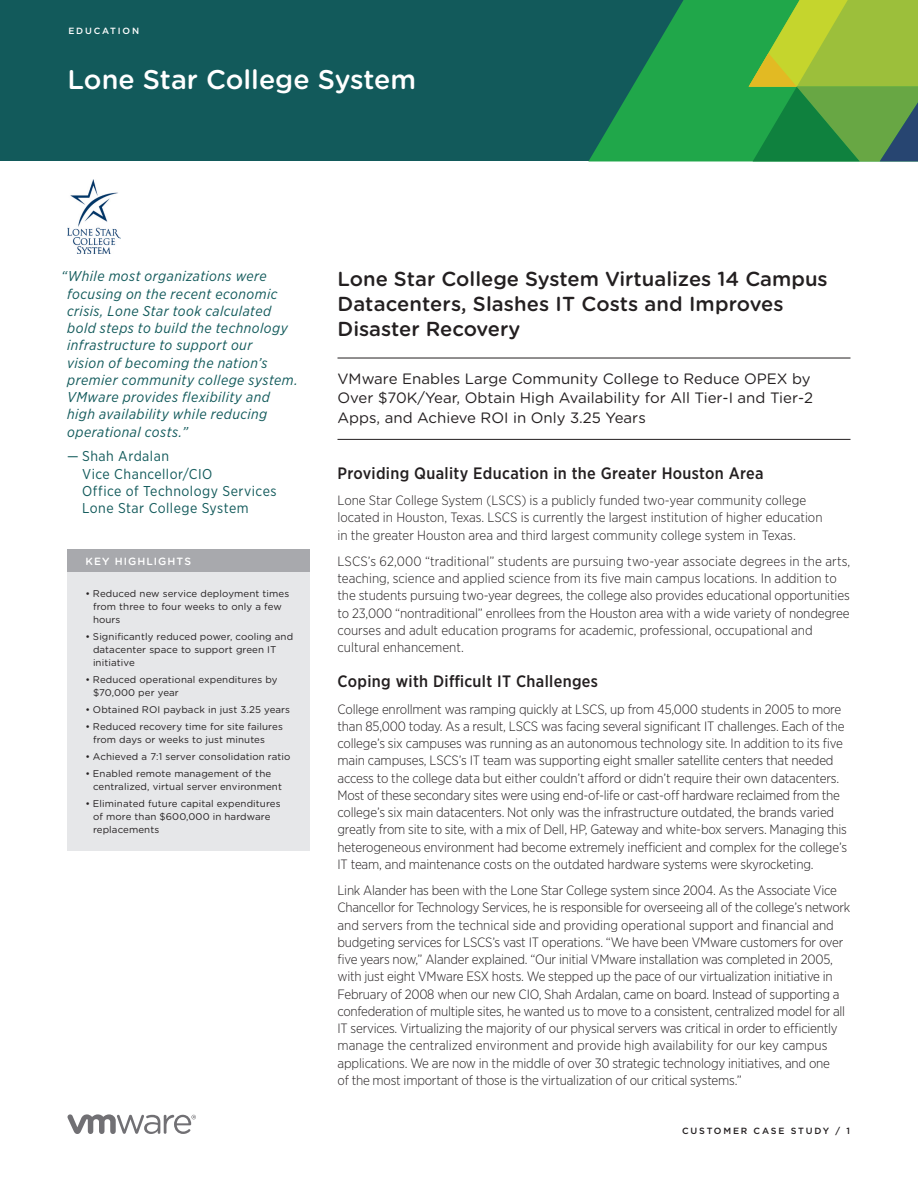
<style>
.page{position:relative;width:918px;height:1188px;background:#fff}
.page>*{position:absolute;margin:0;border:0;box-sizing:border-box;transform-origin:0 0}
.t1{font:500 27px "Gotham Rounded";color:#fff}
._2_Case_Main_Body_He{font:500 20.25px/24.8px "Gotham Rounded";color:#231f20}
._4a_Subhead_1{font:500 16.5px "Gotham Narrow";letter-spacing:.02em;color:#231f20}
._1b_Case_Exec_Summar{font:15px/19.5px "Gotham Rounded";color:#231f20}
._6a_Snap_Pullquote_b{font:italic 14.25px/17.2px "Gotham Narrow";letter-spacing:.03em;color:#125a5b}
._6b_Snap_Pullquote_a{font:14.25px/17.2px "Gotham Narrow";letter-spacing:.035em;color:#125a5b}
._5a_Body{font:300 13.5px/17.2px "Gotham Narrow";letter-spacing:-.015em;color:#231f20}
._3a_KeyHi_Head{font:500 10.5px "Gotham Rounded";letter-spacing:.1em;color:#fff}
._3d_KeyHi_Body_w__bu{font:9.75px/12.8px "Gotham Rounded";letter-spacing:.01em;color:#231f20}
.Folio{font:500 9px "Gotham";letter-spacing:.2em;color:#231f20}
.Industry{font:500 9px "Gotham";letter-spacing:.2em;color:#fff}
</style>
<div class="page">
<div style="left:0;top:0;width:918px;height:161px;background:#125a5b"></div>
<svg style="left:589px;top:0;width:160px;height:161px;fill:#20a74a"></svg>
<svg style="left:749px;top:0;width:169px;height:161px;background:#6cab3f"></svg>
<svg style="left:68px;top:1114px;width:128px;height:20px"></svg>
<hr style="left:338px;top:358px;width:512px;height:1px;background:#231f20">
<hr style="left:338px;top:439px;width:512px;height:1px;background:#231f20">
<div style="left:68px;top:572px;width:242px;height:279px;background:#e6e7e9"></div>
<div style="left:68px;top:549px;width:242px;height:23px;background:#a8a9ad"></div>
<img style="left:67px;top:180px;width:53px;height:74px">
<p class="Industry" style="left:68px;top:25px;width:72px">EDUCATION</p>
<p class="t1" style="left:68px;top:60px;width:350px">Lone Star College System</p>
<p class="_6a_Snap_Pullquote_b" style="left:67px;top:267px;width:232px;text-indent:-6px">“While most organizations were focusing on the recent economic crisis, Lone Star took calculated bold steps to build the technology infrastructure to support our<br>vision of becoming the nation’s premier community college system.<br>VMware provides flexibility and high availability while reducing operational costs.”</p>
<p class="_6b_Snap_Pullquote_a" style="left:82px;top:447px;width:196px;text-indent:-15px">— Shah Ardalan<br>Vice Chancellor/CIO<br>Office of Technology Services<br>Lone Star College System</p>
<p class="_3a_KeyHi_Head" style="left:86px;top:553px;width:107px">KEY HIGHLIGHTS</p>
<p class="_3d_KeyHi_Body_w__bu" style="left:93px;top:587px;width:198px;text-indent:-8px">• Reduced new service deployment times from three to four weeks to only a few hours</p>
<p class="_3d_KeyHi_Body_w__bu" style="left:93px;top:630px;width:202px;text-indent:-8px">• Significantly reduced power, cooling and datacenter space to support green IT initiative</p>
<p class="_3d_KeyHi_Body_w__bu" style="left:93px;top:673px;width:186px;text-indent:-8px">• Reduced operational expenditures by $70,000 per year</p>
<p class="_3d_KeyHi_Body_w__bu" style="left:86px;top:703px;width:206px">• Obtained ROI payback in just 3.25 years</p>
<p class="_3d_KeyHi_Body_w__bu" style="left:93px;top:720px;width:191px;text-indent:-8px">• Reduced recovery time for site failures from days or weeks to just minutes</p>
<p class="_3d_KeyHi_Body_w__bu" style="left:86px;top:750px;width:206px">• Achieved a 7:1 server consolidation ratio</p>
<p class="_3d_KeyHi_Body_w__bu" style="left:93px;top:767px;width:190px;text-indent:-8px">• Enabled remote management of the centralized, virtual server environment</p>
<p class="_3d_KeyHi_Body_w__bu" style="left:93px;top:797px;width:189px;text-indent:-8px">• Eliminated future capital expenditures of more than $600,000 in hardware replacements</p>
<p class="_2_Case_Main_Body_He" style="left:338px;top:266px;width:492px">Lone Star College System Virtualizes 14 Campus<br>Datacenters, Slashes IT Costs and Improves<br>Disaster Recovery</p>
<p class="_1b_Case_Exec_Summar" style="left:338px;top:368px;width:477px">VMware Enables Large Community College to Reduce OPEX by<br>Over $70K/Year, Obtain High Availability for All Tier-I and Tier-2<br>Apps, and Achieve ROI in Only 3.25 Years</p>
<p class="_4a_Subhead_1" style="left:338px;top:463px;width:428px">Providing Quality Education in the Greater Houston Area</p>
<p class="_5a_Body" style="left:338px;top:492px;width:487px">Lone Star College System (LSCS) is a publicly funded two-year community college located in Houston, Texas. LSCS is currently the largest institution of higher education in the greater Houston area and third largest community college system in Texas.</p>
<p class="_5a_Body" style="left:338px;top:552px;width:514px">LSCS’s 62,000 “traditional” students are pursuing two-year associate degrees in the arts, teaching, science and applied science from its five main campus locations. In addition to the students pursuing two-year degrees, the college also provides educational opportunities to 23,000 “nontraditional” enrollees from the Houston area with a wide variety of nondegree courses and adult education programs for academic, professional, occupational and cultural enhancement.</p>
<p class="_4a_Subhead_1" style="left:338px;top:671px;width:262px">Coping with Difficult IT Challenges</p>
<p class="_5a_Body" style="left:338px;top:700px;width:511px">College enrollment was ramping quickly at LSCS, up from 45,000 students in 2005 to more than 85,000 today. As a result, LSCS was facing several significant IT challenges. Each of the college’s six campuses was running as an autonomous technology site. In addition to its five main campuses, LSCS’s IT team was supporting eight smaller satellite centers that needed access to the college data but either couldn’t afford or didn’t require their own datacenters.<br>Most of these secondary sites were using end-of-life or cast-off hardware reclaimed from the college’s six main datacenters. Not only was the infrastructure outdated, the brands varied greatly from site to site, with a mix of Dell, HP, Gateway and white-box servers. Managing this heterogeneous environment had become extremely inefficient and complex for the college’s IT team, and maintenance costs on the outdated hardware systems were skyrocketing.</p>
<p class="_5a_Body" style="left:338px;top:882px;width:514px">Link Alander has been with the Lone Star College system since 2004. As the Associate Vice Chancellor for Technology Services, he is responsible for overseeing all of the college’s network and servers from the technical side and providing operational support and financial and budgeting services for LSCS’s vast IT operations. “We have been VMware customers for over five years now,” Alander explained. “Our initial VMware installation was completed in 2005, with just eight VMware ESX hosts. We stepped up the pace of our virtualization initiative in February of 2008 when our new CIO, Shah Ardalan, came on board. Instead of supporting a confederation of multiple sites, he wanted us to move to a consistent, centralized model for all IT services. Virtualizing the majority of our physical servers was critical in order to efficiently manage the centralized environment and provide high availability for our key campus applications. We are now in the middle of over 30 strategic technology initiatives, and one<br>of the most important of those is the virtualization of our critical systems.”</p>
<p class="Folio" style="left:682px;top:1125px;width:169px">CUSTOMER CASE STUDY / 1</p>
</div>
